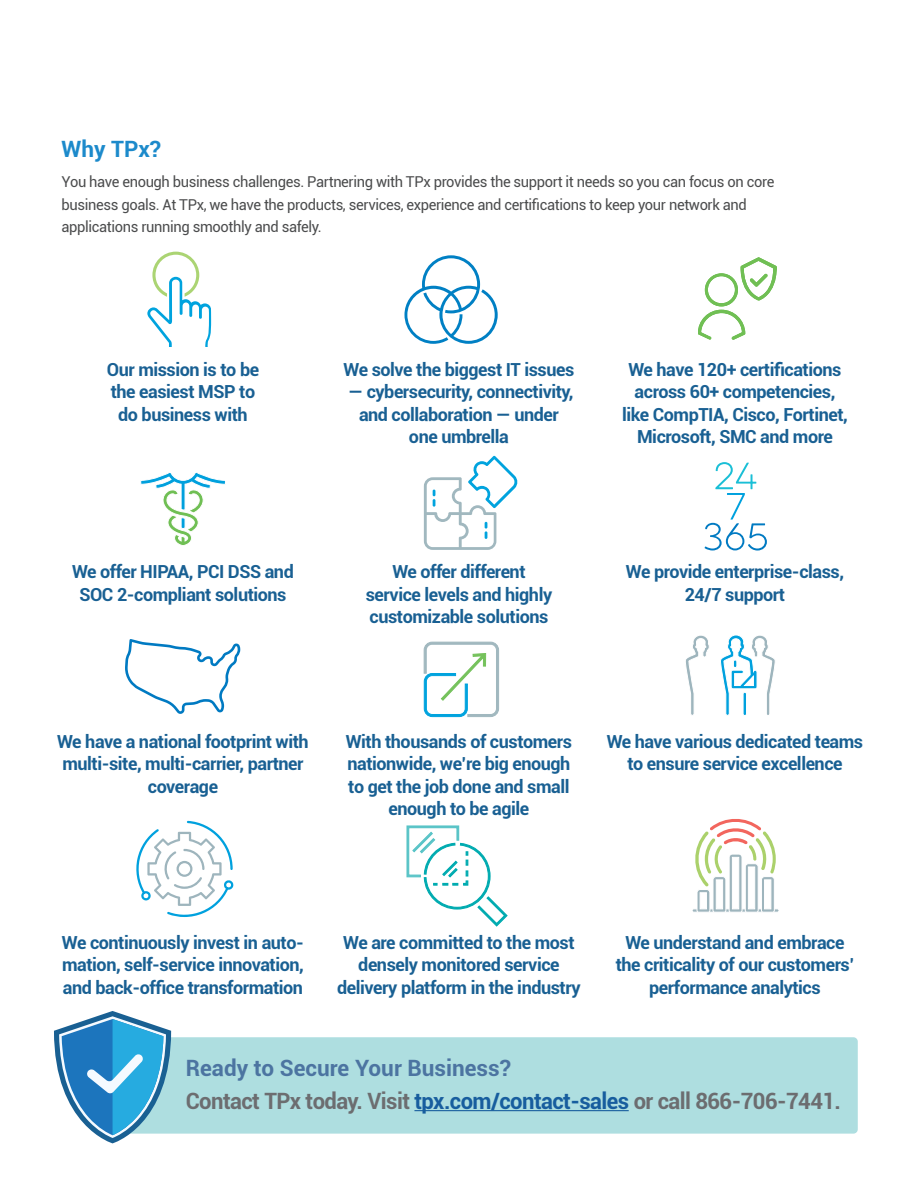
<style>
.page{position:relative;width:918px;height:1188px;background:#fff}
.page>*{position:absolute;margin:0;border:0;box-sizing:border-box;transform-origin:0 0}
.t1{font:700 22.5px "Roboto";letter-spacing:-.025em;color:#6c6d70}
.t2{font:700 22.5px "Roboto";color:#4c74a1}
.t3{font:700 22.5px "Roboto";color:#1c8acb}
._12_pt_subhead{font:700 18px/22.5px "Roboto";letter-spacing:-.025em;color:#196093;text-align:center}
.t4{font:15px/22.5px "Roboto";letter-spacing:-.025em;color:#4b4c4d}
.s1{color:#175d9e}
</style>
<div class="page">
<svg style="left:147px;top:252px;width:65px;height:95px"></svg>
<div style="left:96px;top:1037px;width:762px;height:97px;background:#aedee0;border-radius:4px"></div>
<hr style="left:414px;top:1110px;width:215px;height:1px;background:#175d9e">
<svg style="left:698px;top:258px;width:79px;height:81px"></svg>
<svg style="left:704px;top:462px;width:63px;height:89px"></svg>
<svg style="left:140px;top:472px;width:85px;height:74px"></svg>
<svg style="left:404px;top:255px;width:94px;height:89px"></svg>
<svg style="left:424px;top:642px;width:75px;height:75px"></svg>
<svg style="left:125px;top:639px;width:115px;height:75px"></svg>
<svg style="left:136px;top:821px;width:97px;height:96px"></svg>
<svg style="left:424px;top:456px;width:94px;height:94px"></svg>
<div style="left:692px;top:909px;width:87px;height:3px;border:1px solid #fff;border-radius:2px"></div>
<svg style="left:692px;top:819px;width:84px;height:93px"></svg>
<svg style="left:406px;top:825px;width:102px;height:102px"></svg>
<svg style="left:685px;top:635px;width:24px;height:80px"></svg>
<svg style="left:720px;top:635px;width:55px;height:81px"></svg>
<svg style="left:54px;top:1011px;width:117px;height:132px"></svg>
<p class="t3" style="left:62px;top:133px;width:101px">Why TPx?</p>
<p class="t4" style="left:62px;top:170px;width:714px">You have enough business challenges. Partnering with TPx provides the support it needs so you can focus on core business goals. At TPx, we have the products, services, experience and certifications to keep your network and applications running smoothly and safely.</p>
<p class="_12_pt_subhead" style="left:107px;top:358px;width:154px">Our mission is to be the easiest MSP to do business with</p>
<p class="_12_pt_subhead" style="left:344px;top:358px;width:232px">We solve the biggest IT issues</p>
<p class="_12_pt_subhead" style="left:348px;top:380px;width:227px">— cybersecurity, connectivity, and collaboration — under one umbrella</p>
<p class="_12_pt_subhead" style="left:622px;top:358px;width:227px">We have 120+ certifications across 60+ competencies, like CompTIA, Cisco, Fortinet,<br>Microsoft, SMC and more</p>
<p class="_12_pt_subhead" style="left:72px;top:560px;width:223px">We offer HIPAA, PCI DSS and<br>SOC 2-compliant solutions</p>
<p class="_12_pt_subhead" style="left:366px;top:560px;width:188px">We offer different service levels and highly customizable solutions</p>
<p class="_12_pt_subhead" style="left:626px;top:560px;width:220px">We provide enterprise-class,<br>24/7 support</p>
<p class="_12_pt_subhead" style="left:57px;top:729px;width:253px">We have a national footprint with multi-site, multi-carrier, partner coverage</p>
<p class="_12_pt_subhead" style="left:346px;top:729px;width:228px">With thousands of customers nationwide, we’re big enough to get the job done and small enough to be agile</p>
<p class="_12_pt_subhead" style="left:607px;top:729px;width:258px">We have various dedicated teams to ensure service excellence</p>
<p class="_12_pt_subhead" style="left:62px;top:930px;width:244px;text-align:justify">We continuously invest in auto&shy;mation, self-service innovation, and back-office transformation</p>
<p class="_12_pt_subhead" style="left:337px;top:930px;width:245px">We are committed to the most densely monitored service delivery platform in the industry</p>
<p class="_12_pt_subhead" style="left:616px;top:930px;width:240px">We understand and embrace the criticality of our customers’ performance analytics</p>
<p class="t2" style="left:186px;top:1052px;width:327px">Ready to Secure Your Business?</p>
<p class="t1" style="left:186px;top:1085px;width:657px">Contact TPx today. Visit <span class="s1">tpx.com/contact-sales</span> or call 866-706-7441.</p>
</div>
